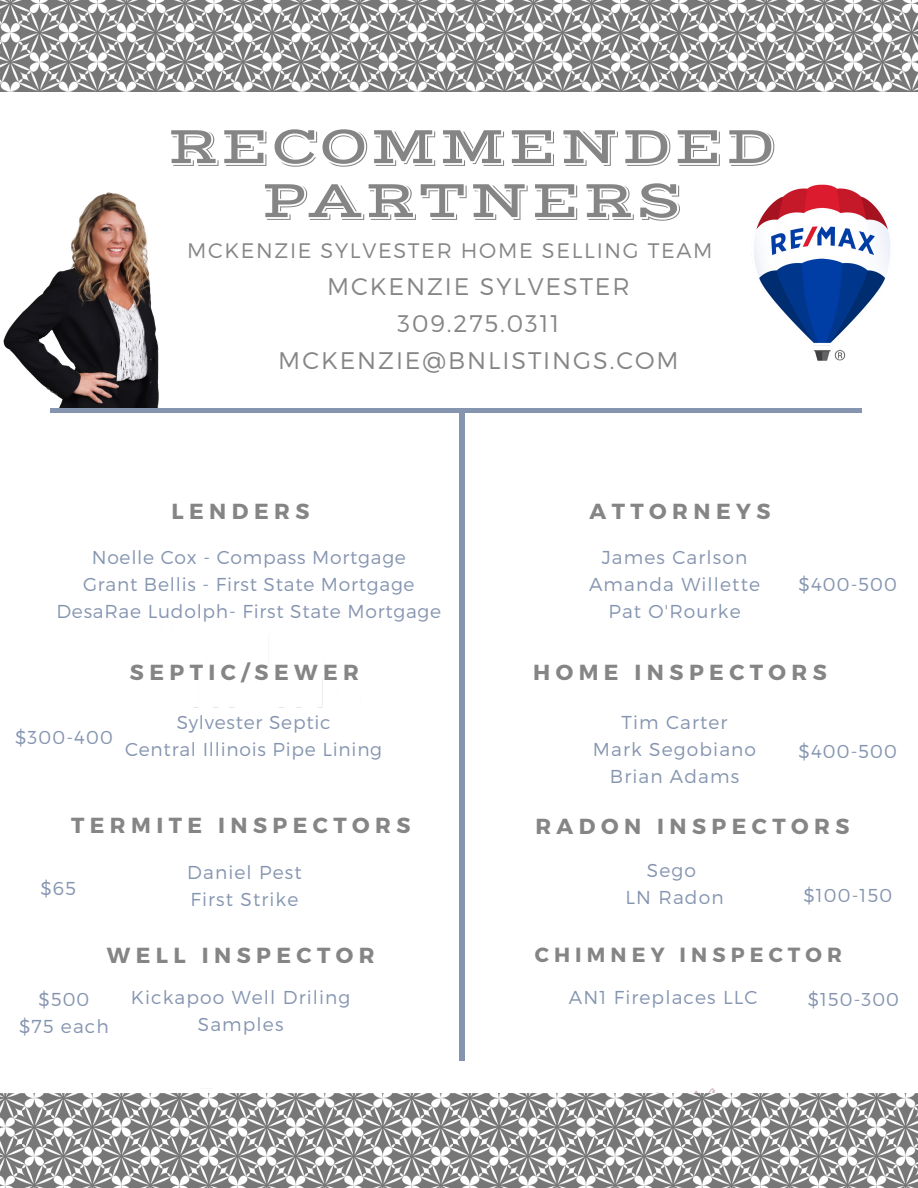
<style>
.page{position:relative;width:918px;height:1188px;background:#fff}
.page>*{position:absolute;margin:0;border:0;box-sizing:border-box;transform-origin:0 0}
.t1{font:54px/54px "Vast Shadow";letter-spacing:.01em;color:#858585;text-align:center}
.t2{font:300 24px/37.2px "Montserrat";letter-spacing:.08em;color:#858585;text-align:center}
.t3{font:700 21.75px "Montserrat";letter-spacing:.25em;color:#858585}
.t4{font:300 21px "Montserrat";letter-spacing:.08em;color:#858585}
.t5{font:700 20.55px "Montserrat";letter-spacing:.25em;color:#858585}
.t6{font:300 18.75px "Montserrat";letter-spacing:.06em;color:#8595b0}
.t7{font:300 18.75px "Montserrat";letter-spacing:.04em;color:#8595b0}
.t8{font:300 18.6px "Montserrat";letter-spacing:.06em;color:#8595b0}
</style>
<div class="page">
<div style="left:50px;top:408px;width:812px;height:5px;background:#8595b0"></div>
<div style="left:459px;top:413px;width:6px;height:648px;background:#8595b0"></div>
<img style="left:0;top:1093px;width:290px;height:1px">
<img style="left:624px;top:1088px;width:291px;height:6px">
<img style="left:0;top:1094px;width:918px;height:94px">
<img style="left:0;top:0;width:918px;height:92px">
<img style="left:3px;top:192px;width:156px;height:216px">
<img style="left:754px;top:184px;width:136px;height:177px">
<h3 class="t1" style="left:167px;top:120px;width:611px">RECOMMENDED<br>PARTNERS</h3>
<h2 class="t4" style="left:187px;top:237px;width:527px">MCKENZIE SYLVESTER HOME SELLING TEAM</h2>
<p class="t2" style="left:278px;top:266px;width:402px">MCKENZIE SYLVESTER<br>309.275.0311<br>MCKENZIE@BNLISTINGS.COM</p>
<p class="t3" style="left:172px;top:497px;width:139px">LENDERS</p>
<p class="t3" style="left:590px;top:497px;width:182px">ATTORNEYS</p>
<h2 class="t7" style="left:92px;top:545px;width:316px">Noelle Cox - Compass Mortgage</h2>
<h2 class="t7" style="left:83px;top:572px;width:333px">Grant Bellis - First State Mortgage</h2>
<p class="t7" style="left:56px;top:599px;width:386px">DesaRae Ludolph- First State Mortgage</p>
<h2 class="t6" style="left:602px;top:545px;width:147px">James Carlson</h2>
<p class="t6" style="left:589px;top:572px;width:173px">Amanda Willette</p>
<p class="t6" style="left:608px;top:599px;width:134px">Pat O'Rourke</p>
<p class="t6" style="left:799px;top:572px;width:100px">$400-500</p>
<p class="t3" style="left:130px;top:658px;width:231px">SEPTIC/SEWER</p>
<p class="t3" style="left:533px;top:658px;width:295px">HOME INSPECTORS</p>
<p class="t6" style="left:15px;top:725px;width:99px">$300-400</p>
<p class="t7" style="left:177px;top:710px;width:155px">Sylvester Septic</p>
<p class="t7" style="left:125px;top:737px;width:259px">Central Illinois Pipe Lining</p>
<p class="t6" style="left:622px;top:710px;width:108px">Tim Carter</p>
<p class="t6" style="left:593px;top:737px;width:165px">Mark Segobiano</p>
<p class="t6" style="left:610px;top:764px;width:131px">Brian Adams</p>
<p class="t6" style="left:799px;top:739px;width:100px">$400-500</p>
<p class="t3" style="left:71px;top:811px;width:341px">TERMITE INSPECTORS</p>
<p class="t3" style="left:535px;top:812px;width:315px">RADON INSPECTORS</p>
<p class="t6" style="left:40px;top:877px;width:37px">$65</p>
<h4 class="t6" style="left:187px;top:860px;width:116px">Daniel Pest</h4>
<p class="t6" style="left:191px;top:887px;width:109px">First Strike</p>
<p class="t6" style="left:647px;top:858px;width:51px">Sego</p>
<p class="t6" style="left:625px;top:885px;width:100px">LN Radon</p>
<h2 class="t6" style="left:803px;top:883px;width:90px">$100-150</h2>
<h2 class="t3" style="left:107px;top:941px;width:269px">WELL INSPECTOR</h2>
<h2 class="t6" style="left:131px;top:985px;width:221px">Kickapoo Well Driling</h2>
<p class="t6" style="left:198px;top:1012px;width:87px">Samples</p>
<p class="t6" style="left:39px;top:987px;width:52px">$500</p>
<p class="t6" style="left:19px;top:1014px;width:91px">$75 each</p>
<p class="t5" style="left:535px;top:942px;width:309px">CHIMNEY INSPECTOR</p>
<p class="t6" style="left:569px;top:985px;width:190px">AN1 Fireplaces LLC</p>
<p class="t8" style="left:808px;top:987px;width:93px">$150-300</p>
</div>
